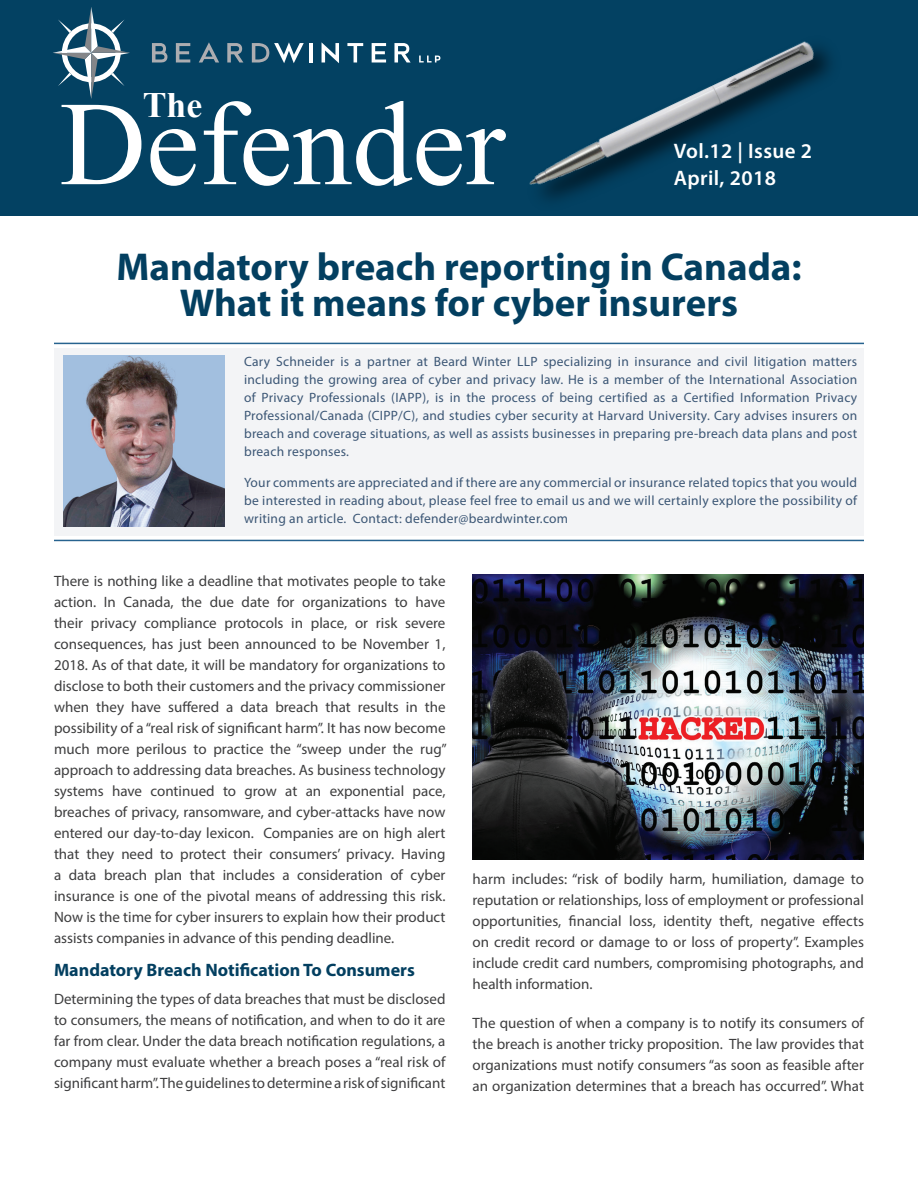
<style>
.page{position:relative;width:918px;height:1188px;background:#fff}
.page>*{position:absolute;margin:0;border:0;box-sizing:border-box;transform-origin:0 0}
.t1{font:119.85px "Times New Roman";color:#fff}
.t2{font:700 39px/36px "Myriad Pro";color:#033f60;text-align:center}
.t3{font:700 35.7px "Times New Roman";color:#fff}
.t4{font:600 21px/27px "Myriad Pro";letter-spacing:.02em;color:#fff}
.t5{font:700 18px "Myriad Pro";color:#033f60}
.t6{font:15px/21px "Myriad Pro";color:#3e3e3f;text-align:justify}
.t7{font:13.5px/18px "Myriad Pro";letter-spacing:.02em;color:#3b5675;text-align:justify}
</style>
<div class="page">
<div style="left:54px;top:348px;width:810px;height:187px;background:#f3f4f6"></div>
<img style="left:63px;top:356px;width:162px;height:170px">
<hr style="left:54px;top:540px;width:810px;height:1px;background:#27638f">
<hr style="left:54px;top:343px;width:810px;height:1px;background:#27638f">
<div style="left:0;top:0;width:918px;height:216px;background:#034162"></div>
<img style="left:529px;top:41px;width:296px;height:159px">
<svg style="left:53px;top:7px;width:77px;height:92px"></svg>
<svg style="left:152px;top:43px;width:15px;height:20px"></svg>
<svg style="left:176px;top:43px;width:14px;height:19px"></svg>
<svg style="left:199px;top:42px;width:20px;height:21px"></svg>
<svg style="left:227px;top:43px;width:16px;height:19px"></svg>
<svg style="left:252px;top:42px;width:52px;height:21px"></svg>
<hr style="left:310px;top:43px;width:3px;height:20px;background:#fff">
<svg style="left:322px;top:43px;width:17px;height:20px"></svg>
<svg style="left:347px;top:43px;width:16px;height:19px"></svg>
<svg style="left:372px;top:43px;width:14px;height:19px"></svg>
<svg style="left:394px;top:43px;width:17px;height:19px"></svg>
<svg style="left:419px;top:56px;width:21px;height:6px"></svg>
<img style="left:472px;top:575px;width:392px;height:285px">
<h3 class="t3" style="left:143px;top:80px;width:61px">The</h3>
<h1 class="t1" style="left:59px;top:64px;width:447px">Defender</h1>
<h3 class="t4" style="left:674px;top:137px;width:140px">Vol.12 | Issue 2<br>April, 2018</h3>
<h2 class="t2" style="left:116px;top:247px;width:687px">Mandatory breach reporting in Canada:<br>What it means for cyber insurers</h2>
<p class="t7" style="left:244px;top:352px;width:615px">Cary Schneider is a partner at Beard Winter LLP specializing in insurance and civil litigation matters including the growing area of cyber and privacy law. He is a member of the International Association of Privacy Professionals (IAPP), is in the process of being certified as a Certified Information Privacy Professional/Canada (CIPP/C), and studies cyber security at Harvard University. Cary advises insurers on breach and coverage situations, as well as assists businesses in preparing pre-breach data plans and post breach responses.</p>
<p class="t7" style="left:244px;top:473px;width:615px">Your comments are appreciated and if there are any commercial or insurance related topics that you would be interested in reading about, please feel free to email us and we will certainly explore the possibility of writing an article. Contact: defender@beardwinter.com</p>
<p class="t6" style="left:54px;top:570px;width:394px">There is nothing like a deadline that motivates people to take action. In Canada, the due date for organizations to have their privacy compliance protocols in place, or risk severe consequences, has just been announced to be November 1, 2018. As of that date, it will be mandatory for organizations to disclose to both their customers and the privacy commissioner when they have suffered a data breach that results in the possibility of a “real risk of significant harm”. It has now become much more perilous to practice the “sweep under the rug” approach to addressing data breaches. As business technology systems have continued to grow at an exponential pace, breaches of privacy, ransomware, and cyber-attacks have now entered our day-to-day lexicon. Companies are on high alert that they need to protect their consumers’ privacy. Having a data breach plan that includes a consideration of cyber insurance is one of the pivotal means of addressing this risk.<br>Now is the time for cyber insurers to explain how their product assists companies in advance of this pending deadline.</p>
<p class="t5" style="left:54px;top:958px;width:362px">Mandatory Breach Notification To Consumers</p>
<p class="t6" style="left:54px;top:988px;width:393px">Determining the types of data breaches that must be disclosed to consumers, the means of notification, and when to do it are far from clear. Under the data breach notification regulations, a company must evaluate whether a breach poses a “real risk of significant harm”. The guidelines to determine a risk of significant</p>
<p class="t6" style="left:472px;top:869px;width:393px">harm includes: “risk of bodily harm, humiliation, damage to reputation or relationships, loss of employment or professional opportunities, financial loss, identity theft, negative effects on credit record or damage to or loss of property”. Examples include credit card numbers, compromising photographs, and health information.</p>
<p class="t6" style="left:472px;top:1013px;width:393px">The question of when a company is to notify its consumers of the breach is another tricky proposition. The law provides that organizations must notify consumers “as soon as feasible after an organization determines that a breach has occurred”. What</p>
</div>
